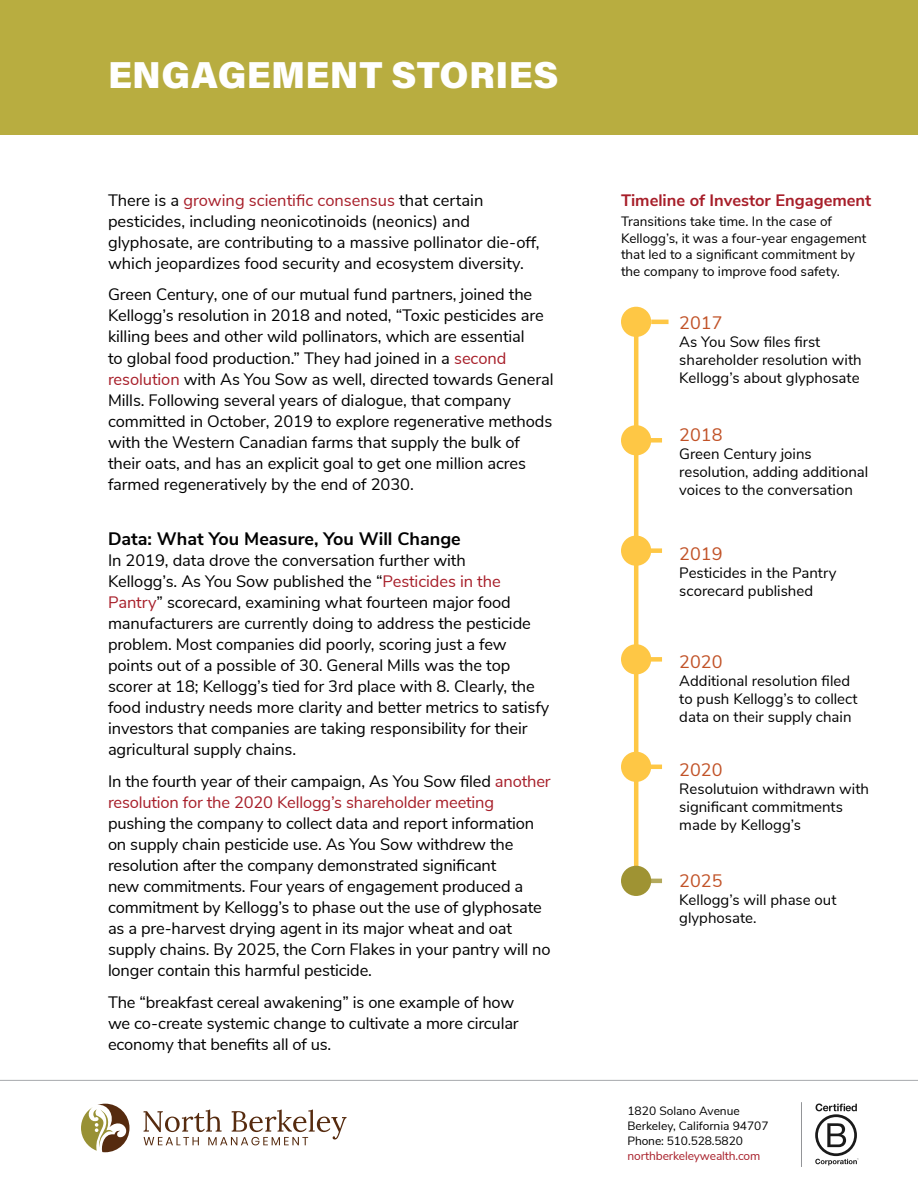
<style>
.page{position:relative;width:918px;height:1188px;background:#fff}
.page>*{position:absolute;margin:0;border:0;box-sizing:border-box;transform-origin:0 0}
.t1{font:900 37.5px "Acumin Pro";letter-spacing:.01em;color:#fff}
.t2{font:700 18px "Nunito Sans";color:#000}
.t3{font:18px "Nunito Sans";color:#c15227}
.t4{font:16.5px/21px "Nunito Sans";letter-spacing:-.005em;color:#000}
.t5{font:16.5px/21px "Nunito Sans";letter-spacing:-.01em;color:#a71e29}
.t6{font:700 16.5px "Nunito Sans";color:#a71e29}
.t7{font:15px/18px "Nunito Sans";color:#000}
.t8{font:13.5px/16.5px "Nunito Sans";color:#000}
.t9{font:12px/15px "Nunito Sans";color:#000}
.t10{font:12px "Nunito Sans";letter-spacing:-.01em;color:#a71e29}
.s1{color:#a71e29}
.s2{color:#000}
</style>
<div class="page">
<hr style="left:651px;top:320px;width:18px;height:4px;background:#fec745">
<div style="left:621px;top:307px;width:30px;height:30px;background:#fec745;border-radius:50%"></div>
<hr style="left:634px;top:316px;width:4px;height:556px;background:#fec745">
<div style="left:645px;top:438px;width:17px;height:5px;background:#fec745"></div>
<div style="left:621px;top:425px;width:30px;height:30px;background:#fec745;border-radius:50%"></div>
<div style="left:645px;top:548px;width:17px;height:5px;background:#fec745"></div>
<div style="left:621px;top:536px;width:30px;height:30px;background:#fec745;border-radius:50%"></div>
<div style="left:645px;top:657px;width:17px;height:5px;background:#fec745"></div>
<div style="left:621px;top:644px;width:30px;height:30px;background:#fec745;border-radius:50%"></div>
<hr style="left:645px;top:765px;width:17px;height:4px;background:#fec745">
<div style="left:621px;top:752px;width:30px;height:30px;background:#fec745;border-radius:50%"></div>
<hr style="left:645px;top:879px;width:17px;height:4px;background:#b3a95c">
<div style="left:621px;top:866px;width:30px;height:30px;background:#9f9333;border-radius:50%"></div>
<div style="left:0;top:0;width:918px;height:135px;background:#b8ad40"></div>
<hr style="left:0;top:1080px;width:918px;height:1px;background:#a7a9ac">
<svg style="left:815px;top:1104px;width:43px;height:61px"></svg>
<hr style="left:801px;top:1102px;width:1px;height:65px;background:#939598">
<svg style="left:144px;top:1110px;width:203px;height:35px"></svg>
<svg style="left:81px;top:1104px;width:48px;height:48px"></svg>
<h1 class="t1" style="left:108px;top:48px;width:452px">ENGAGEMENT STORIES</h1>
<p class="t4" style="left:108px;top:188px;width:433px">There is a <span class="s1">growing scientific consensus</span> that certain pesticides, including neonicotinoids (neonics) and glyphosate, are contributing to a massive pollinator die-off, which jeopardizes food security and ecosystem diversity.</p>
<p class="t4" style="left:108px;top:283px;width:447px">Green Century, one of our mutual fund partners, joined the Kellogg’s resolution in 2018 and noted, “Toxic pesticides are killing bees and other wild pollinators, which are essential<br>to global food production.” They had joined in a <span class="s1">second resolution</span> with As You Sow as well, directed towards General Mills. Following several years of dialogue, that company committed in October, 2019 to explore regenerative methods with the Western Canadian farms that supply the bulk of their oats, and has an explicit goal to get one million acres farmed regeneratively by the end of 2030.</p>
<p class="t2" style="left:108px;top:526px;width:354px">Data: What You Measure, You Will Change</p>
<p class="t4" style="left:108px;top:549px;width:443px">In 2019, data drove the conversation further with<br>Kellogg’s. As You Sow published the “<span class="s1">Pesticides in the Pantry</span>” scorecard, examining what fourteen major food manufacturers are currently doing to address the pesticide problem. Most companies did poorly, scoring just a few points out of a possible of 30. General Mills was the top scorer at 18; Kellogg’s tied for 3rd place with 8. Clearly, the food industry needs more clarity and better metrics to satisfy investors that companies are taking responsibility for their agricultural supply chains.</p>
<p class="t5" style="left:108px;top:770px;width:444px"><span class="s2">In the fourth year of their campaign, As You Sow filed</span> another resolution for the 2020 Kellogg’s shareholder meeting</p>
<p class="t4" style="left:108px;top:812px;width:444px">pushing the company to collect data and report information on supply chain pesticide use. As You Sow withdrew the resolution after the company demonstrated significant<br>new commitments. Four years of engagement produced a commitment by Kellogg’s to phase out the use of glyphosate as a pre-harvest drying agent in its major wheat and oat supply chains. By 2025, the Corn Flakes in your pantry will no longer contain this harmful pesticide.</p>
<p class="t4" style="left:108px;top:991px;width:412px">The “breakfast cereal awakening” is one example of how we co-create systemic change to cultivate a more circular economy that benefits all of us.</p>
<p class="t6" style="left:621px;top:188px;width:252px">Timeline of Investor Engagement</p>
<p class="t8" style="left:621px;top:213px;width:247px">Transitions take time. In the case of Kellogg’s, it was a four-year engagement that led to a significant commitment by the company to improve food safety.</p>
<p class="t3" style="left:679px;top:309px;width:45px">2017</p>
<p class="t7" style="left:679px;top:331px;width:184px">As You Sow files first shareholder resolution with<br>Kellogg’s about glyphosate</p>
<p class="t3" style="left:679px;top:422px;width:45px">2018</p>
<p class="t7" style="left:679px;top:444px;width:191px">Green Century joins resolution, adding additional voices to the conversation</p>
<p class="t3" style="left:679px;top:540px;width:45px">2019</p>
<p class="t7" style="left:679px;top:563px;width:159px">Pesticides in the Pantry scorecard published</p>
<p class="t3" style="left:679px;top:649px;width:45px">2020</p>
<p class="t7" style="left:679px;top:671px;width:180px">Additional resolution filed to push Kellogg’s to collect data on their supply chain</p>
<p class="t3" style="left:679px;top:756px;width:45px">2020</p>
<p class="t7" style="left:679px;top:779px;width:191px">Resolutuion withdrawn with significant commitments made by Kellogg’s</p>
<p class="t3" style="left:679px;top:867px;width:45px">2025</p>
<p class="t7" style="left:679px;top:890px;width:159px">Kellogg’s will phase out glyphosate.</p>
<p class="t9" style="left:627px;top:1103px;width:143px">1820 Solano Avenue<br>Berkeley, California 94707<br>Phone: 510.528.5820</p>
<p class="t10" style="left:627px;top:1147px;width:134px">northberkeleywealth.com</p>
</div>
